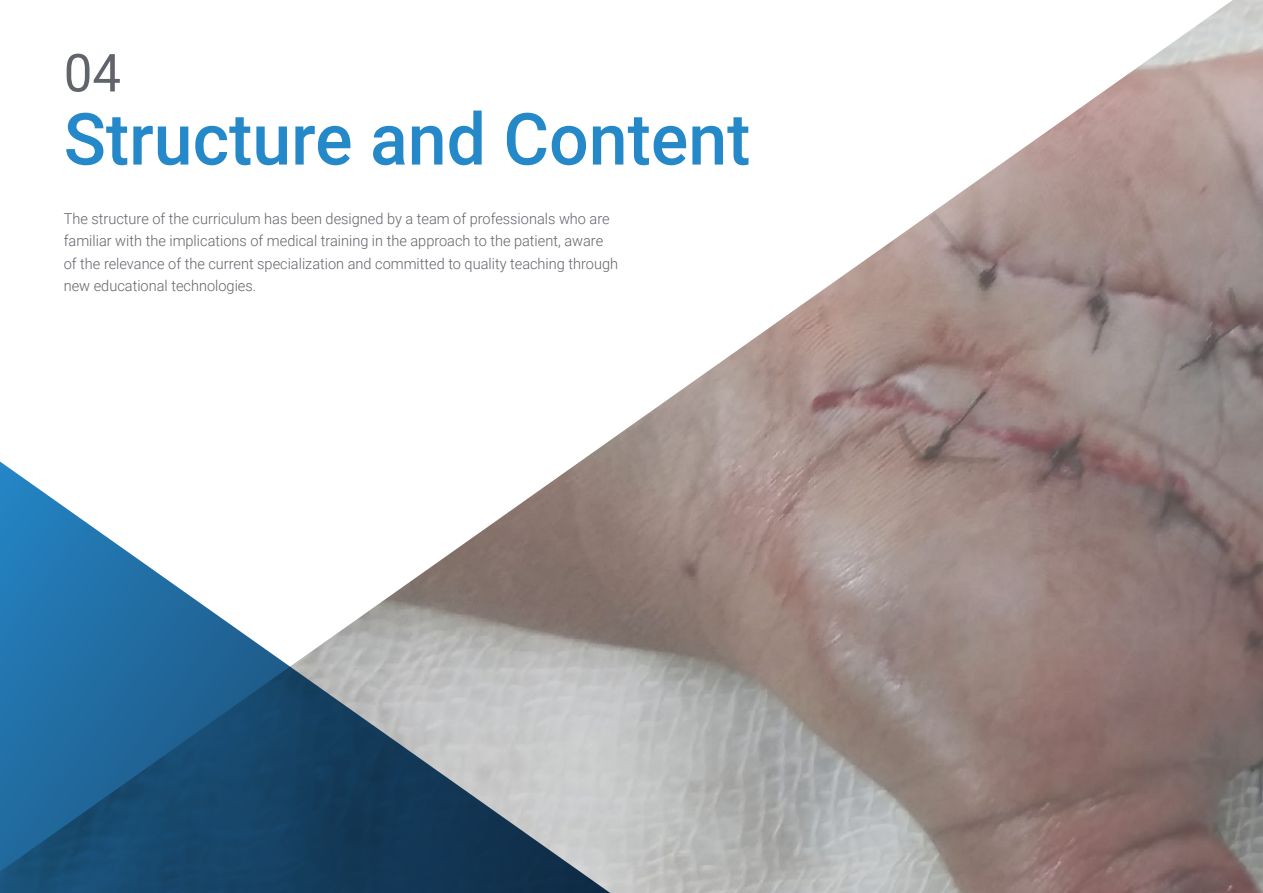
<style>
.page{position:relative;width:1263px;height:893px;background:#fff}
.page>*{position:absolute;margin:0;border:0;box-sizing:border-box;transform-origin:0 0}
.t1{font:500 72px "Roboto";color:#2488c9}
.t2{font:52.5px "Roboto";color:#61646a}
.t3{font:300 15px/22.5px "Roboto";color:#61646a}
</style>
<div class="page">
<img style="left:602px;top:0;width:661px;height:893px">
<svg style="left:0;top:446px;width:640px;height:447px"></svg>
<h2 class="t2" style="left:64px;top:36px;width:59px">04</h2>
<h1 class="t1" style="left:64px;top:89px;width:688px">Structure and Content</h1>
<p class="t3" style="left:64px;top:207px;width:556px">The structure of the curriculum has been designed by a team of professionals who are familiar with the implications of medical training in the approach to the patient, aware of the relevance of the current specialization and committed to quality teaching through new educational technologies.</p>
</div>
